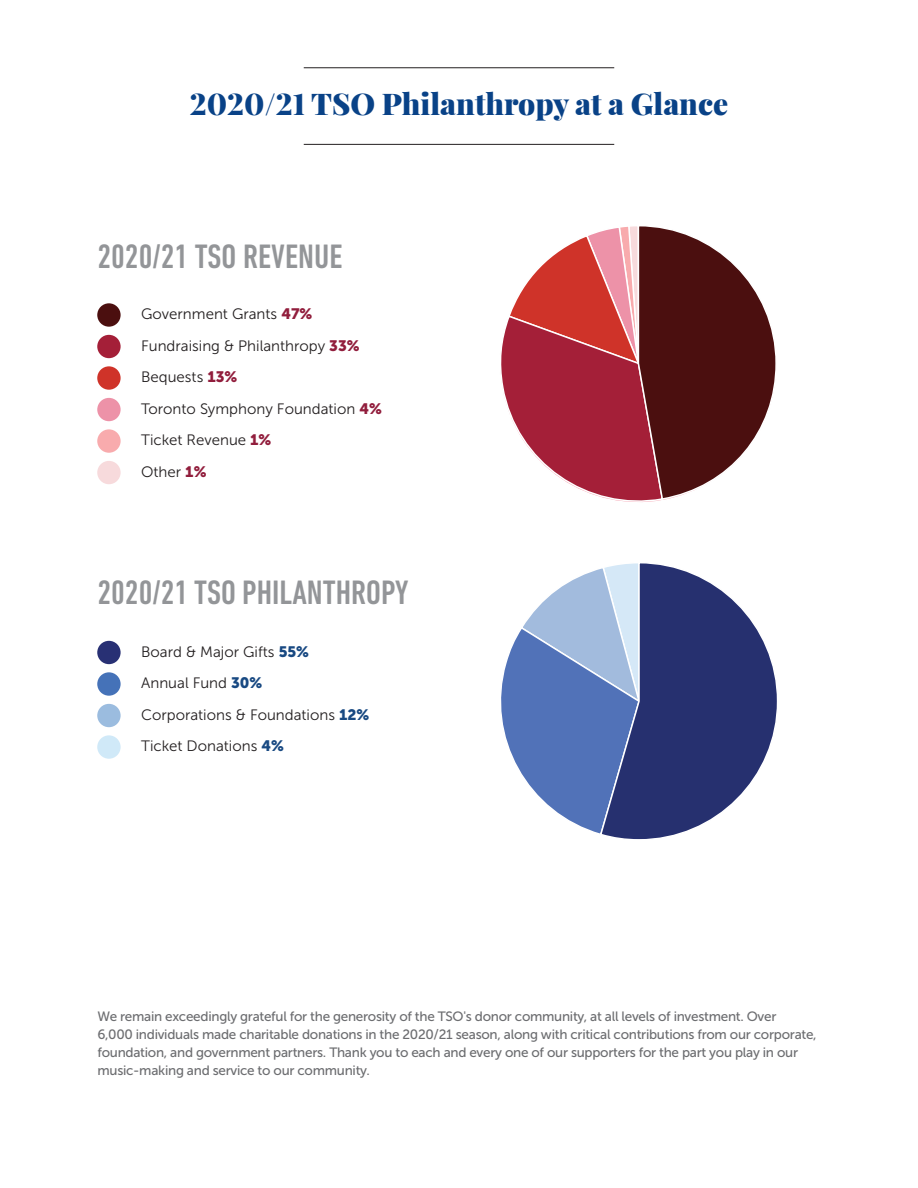
<style>
.page{position:relative;width:918px;height:1188px;background:#fff}
.page>*{position:absolute;margin:0;border:0;box-sizing:border-box;transform-origin:0 0}
.t1{font:500 condensed 34.5px "DIN Next LT Pro";color:#939598}
.t2{font:900 30px "Playfair Display";color:#094287}
.t3{font:15px/31.5px "Museo Sans 300";color:#231f20}
.t4{font:13.5px/18px "Museo Sans 500";letter-spacing:-.02em;color:#6c6d70}
.s1{font-family:"Museo Sans 900";color:#911d3c}
.s2{font-family:"Museo Sans 900";color:#184982}
</style>
<div class="page">
<div style="left:97px;top:461px;width:24px;height:23px;background:#f7dadc;border-radius:50%"></div>
<hr style="left:304px;top:67px;width:310px;height:1px;background:#231f20">
<hr style="left:304px;top:144px;width:310px;height:1px;background:#231f20">
<div style="left:97px;top:303px;width:24px;height:24px;background:#4b0f0f;border-radius:50%"></div>
<div style="left:97px;top:335px;width:24px;height:23px;background:#a41f38;border-radius:50%"></div>
<div style="left:97px;top:366px;width:24px;height:24px;background:#cf3329;border-radius:50%"></div>
<div style="left:97px;top:398px;width:24px;height:23px;background:#ed92a8;border-radius:50%"></div>
<div style="left:97px;top:429px;width:24px;height:24px;background:#f8abad;border-radius:50%"></div>
<div style="left:97px;top:641px;width:24px;height:23px;background:#283074;border-radius:50%"></div>
<div style="left:97px;top:672px;width:24px;height:24px;background:#4572b8;border-radius:50%"></div>
<div style="left:97px;top:704px;width:24px;height:23px;background:#9bbcdf;border-radius:50%"></div>
<div style="left:97px;top:735px;width:24px;height:24px;background:#d0e9f8;border-radius:50%"></div>
<svg style="left:501px;top:226px;width:275px;height:276px"></svg>
<svg style="left:501px;top:569px;width:98px;height:264px"></svg>
<svg style="left:599px;top:563px;width:178px;height:277px"></svg>
<h2 class="t2" style="left:190px;top:85px;width:540px">2020/21 TSO Philanthropy at a Glance</h2>
<h1 class="t1" style="left:98px;top:237px;width:247px">2020/21 TSO REVENUE</h1>
<p class="t3" style="left:141px;top:298px;width:242px">Government Grants <span class="s1">47%<br></span>Fundraising &amp; Philanthropy <span class="s1">33%<br></span>Bequests <span class="s1">13%<br></span>Toronto Symphony Foundation <span class="s1">4%<br></span>Ticket Revenue <span class="s1">1%</span></p>
<p class="t3" style="left:141px;top:456px;width:67px">Other <span class="s1">1%</span></p>
<h1 class="t1" style="left:98px;top:573px;width:313px">2020/21 TSO PHILANTHROPY</h1>
<p class="t3" style="left:141px;top:636px;width:230px">Board &amp; Major Gifts <span class="s2">55%<br></span>Annual Fund <span class="s2">30%<br></span>Corporations &amp; Foundations <span class="s2">12%<br></span>Ticket Donations <span class="s2">4%</span></p>
<p class="t4" style="left:98px;top:1007px;width:721px">We remain exceedingly grateful for the generosity of the TSO's donor community, at all levels of investment. Over<br>6,000 individuals made charitable donations in the 2020/21 season, along with critical contributions from our corporate, foundation, and government partners. Thank you to each and every one of our supporters for the part you play in our music-making and service to our community.</p>
</div>
